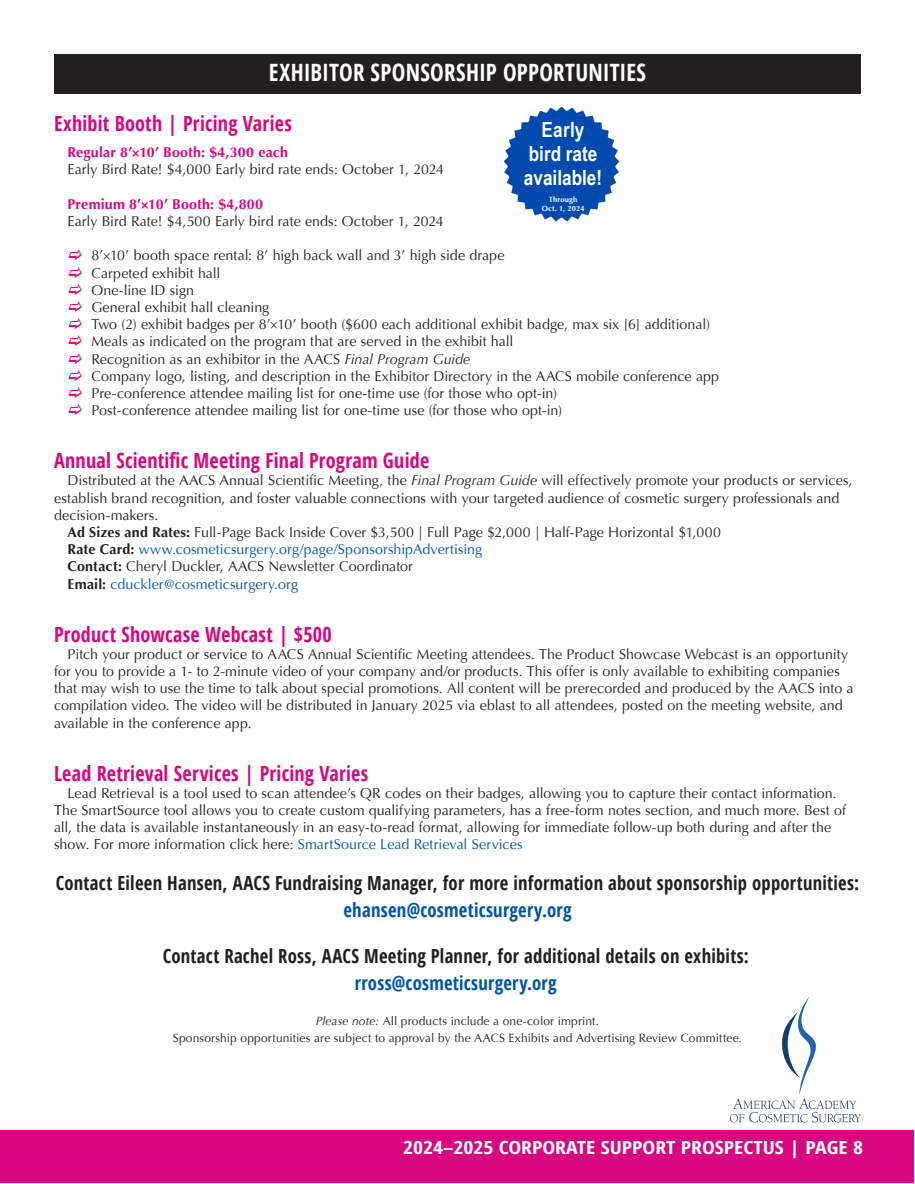
<style>
.page{position:relative;width:915px;height:1184px;background:#fff}
.page>*{position:absolute;margin:0;border:0;box-sizing:border-box;transform-origin:0 0}
.subhead{font:700 condensed 23.85px "Open Sans";letter-spacing:.01em;color:#fff;scale:.96 1}
.sub_2{font:700 condensed 20.85px "Open Sans";letter-spacing:.015em;color:#d8067f;scale:.96 1}
.Body_text_indent{font:700 20.85px "Arial Narrow";color:#fff}
.sub_2-2{font:700 condensed 19.5px/26.8px "Open Sans";letter-spacing:.015em;color:#231f20;text-align:center;scale:.96 1}
.sub_2-3{font:700 condensed 19.5px "Open Sans";letter-spacing:.015em;color:#0054a6;scale:.96 1}
.t1{font:700 condensed 18px "Open Sans";color:#fff;scale:1.2 1}
.Body_text_indent-2{font:14.25px/17.2px "Optima";letter-spacing:.005em;color:#231f20}
.bullet_level_2{font:14.25px "Optima";letter-spacing:.005em;color:#231f20}
.Body_text_indent-3{font:14.25px "Optima";letter-spacing:.01em;color:#0054a6}
.Body_text_indent-4{font:700 14.25px "Optima";letter-spacing:.015em;color:#d8067f}
.Body_text_indent-5{font:12px "Optima";letter-spacing:.01em;color:#231f20}
.Body_text_indent-6{font:700 7.5px "Optima";letter-spacing:.03em;color:#fff}
.s1{font-style:italic}
.s2{font-weight:700}
.s3{font-weight:700;color:#231f20}
.s4{color:#0054a6}
</style>
<div class="page">
<div style="left:1px;top:1130px;width:913px;height:53px;background:#d8067f"></div>
<svg style="left:730px;top:997px;width:131px;height:125px"></svg>
<img style="left:504px;top:107px;width:115px;height:114px">
<div style="left:55px;top:55px;width:805px;height:38px;background:#231f20"></div>
<div style="left:54px;top:54px;width:807px;height:40px;border:2px solid #231f20"></div>
<p class="subhead" style="left:269px;top:56px;width:394px">EXHIBITOR SPONSORSHIP OPPORTUNITIES</p>
<p class="sub_2" style="left:54px;top:109px;width:249px">Exhibit Booth | Pricing Varies</p>
<p class="Body_text_indent-4" style="left:68px;top:143px;width:222px">Regular 8’×10’ Booth: $4,300 each</p>
<p class="Body_text_indent-2" style="left:68px;top:161px;width:378px">Early Bird Rate! $4,000 Early bird rate ends: October 1, 2024</p>
<p class="Body_text_indent-4" style="left:68px;top:195px;width:197px">Premium 8’×10’ Booth: $4,800</p>
<p class="Body_text_indent-2" style="left:68px;top:213px;width:378px">Early Bird Rate! $4,500 Early bird rate ends: October 1, 2024</p>
<p class="bullet_level_2" style="left:91px;top:246px;width:414px">8’×10’ booth space rental: 8’ high back wall and 3’ high side drape</p>
<p class="bullet_level_2" style="left:91px;top:264px;width:131px">Carpeted exhibit hall</p>
<p class="bullet_level_2" style="left:91px;top:281px;width:104px">One-line ID sign</p>
<p class="bullet_level_2" style="left:91px;top:298px;width:179px">General exhibit hall cleaning</p>
<p class="bullet_level_2" style="left:91px;top:315px;width:620px">Two (2) exhibit badges per 8’×10’ booth ($600 each additional exhibit badge, max six [6] additional)</p>
<p class="bullet_level_2" style="left:91px;top:332px;width:423px">Meals as indicated on the program that are served in the exhibit hall</p>
<p class="bullet_level_2" style="left:91px;top:350px;width:380px">Recognition as an exhibitor in the AACS <span class="s1">Final Program Guide</span></p>
<p class="bullet_level_2" style="left:91px;top:367px;width:629px">Company logo, listing, and description in the Exhibitor Directory in the AACS mobile conference app</p>
<p class="bullet_level_2" style="left:91px;top:384px;width:467px">Pre-conference attendee mailing list for one-time use (for those who opt-in)</p>
<p class="bullet_level_2" style="left:91px;top:401px;width:472px">Post-conference attendee mailing list for one-time use (for those who opt-in)</p>
<p class="sub_2" style="left:54px;top:446px;width:392px">Annual Scientific Meeting Final Program Guide</p>
<p class="Body_text_indent-2" style="left:54px;top:472px;width:800px;text-indent:14px">Distributed at the AACS Annual Scientific Meeting, the <span class="s1">Final Program Guide</span> will effectively promote your products or services, establish brand recognition, and foster valuable connections with your targeted audience of cosmetic surgery professionals and decision-makers.</p>
<p class="Body_text_indent-2" style="left:68px;top:524px;width:655px"><span class="s2">Ad Sizes and Rates:</span> Full-Page Back Inside Cover $3,500 | Full Page $2,000 | Half-Page Horizontal $1,000</p>
<p class="Body_text_indent-3" style="left:68px;top:540px;width:416px"><span class="s3">Rate Card:</span> www.cosmeticsurgery.org/page/SponsorshipAdvertising</p>
<p class="Body_text_indent-2" style="left:68px;top:558px;width:347px"><span class="s2">Contact:</span> Cheryl Duckler, AACS Newsletter Coordinator</p>
<p class="Body_text_indent-3" style="left:68px;top:575px;width:232px"><span class="s3">Email:</span> cduckler@cosmeticsurgery.org</p>
<p class="sub_2" style="left:54px;top:619px;width:291px">Product Showcase Webcast | $500</p>
<p class="Body_text_indent-2" style="left:54px;top:645px;width:801px;text-indent:14px">Pitch your product or service to AACS Annual Scientific Meeting attendees. The Product Showcase Webcast is an opportunity for you to provide a 1- to 2-minute video of your company and/or products. This offer is only available to exhibiting companies that may wish to use the time to talk about special promotions. All content will be prerecorded and produced by the AACS into a compilation video. The video will be distributed in January 2025 via eblast to all attendees, posted on the meeting website, and available in the conference app.</p>
<p class="sub_2" style="left:54px;top:758px;width:329px">Lead Retrieval Services | Pricing Varies</p>
<p class="Body_text_indent-2" style="left:54px;top:784px;width:793px;text-indent:14px">Lead Retrieval is a tool used to scan attendee’s QR codes on their badges, allowing you to capture their contact information.<br>The SmartSource tool allows you to create custom qualifying parameters, has a free-form notes section, and much more. Best of all, the data is available instantaneously in an easy-to-read format, allowing for immediate follow-up both during and after the show. For more information click here: <span class="s4">SmartSource Lead Retrieval Services</span></p>
<p class="Body_text_indent" style="left:541px;top:114px;width:44px">Early</p>
<p class="Body_text_indent" style="left:529px;top:137px;width:70px">bird rate</p>
<p class="Body_text_indent" style="left:524px;top:161px;width:80px">available!</p>
<p class="Body_text_indent-6" style="left:548px;top:194px;width:30px">Through</p>
<p class="Body_text_indent-6" style="left:541px;top:203px;width:44px">Oct. 1, 2024</p>
<p class="sub_2-2" style="left:56px;top:868px;width:838px">Contact Eileen Hansen, AACS Fundraising Manager, for more information about sponsorship opportunities: <span class="s4">ehansen@cosmeticsurgery.org</span></p>
<p class="sub_2-2" style="left:163px;top:941px;width:612px">Contact Rachel Ross, AACS Meeting Planner, for additional details on exhibits:</p>
<p class="sub_2-3" style="left:355px;top:969px;width:212px">rross@cosmeticsurgery.org</p>
<p class="Body_text_indent-5" style="left:316px;top:1013px;width:285px"><span class="s1">Please note:</span> All products include a one-color imprint.</p>
<p class="Body_text_indent-5" style="left:173px;top:1030px;width:571px">Sponsorship opportunities are subject to approval by the AACS Exhibits and Advertising Review Committee.</p>
<p class="t1" style="left:403px;top:1134px;width:385px">2024–2025 CORPORATE SUPPORT PROSPECTUS | PAGE 8</p>
</div>
